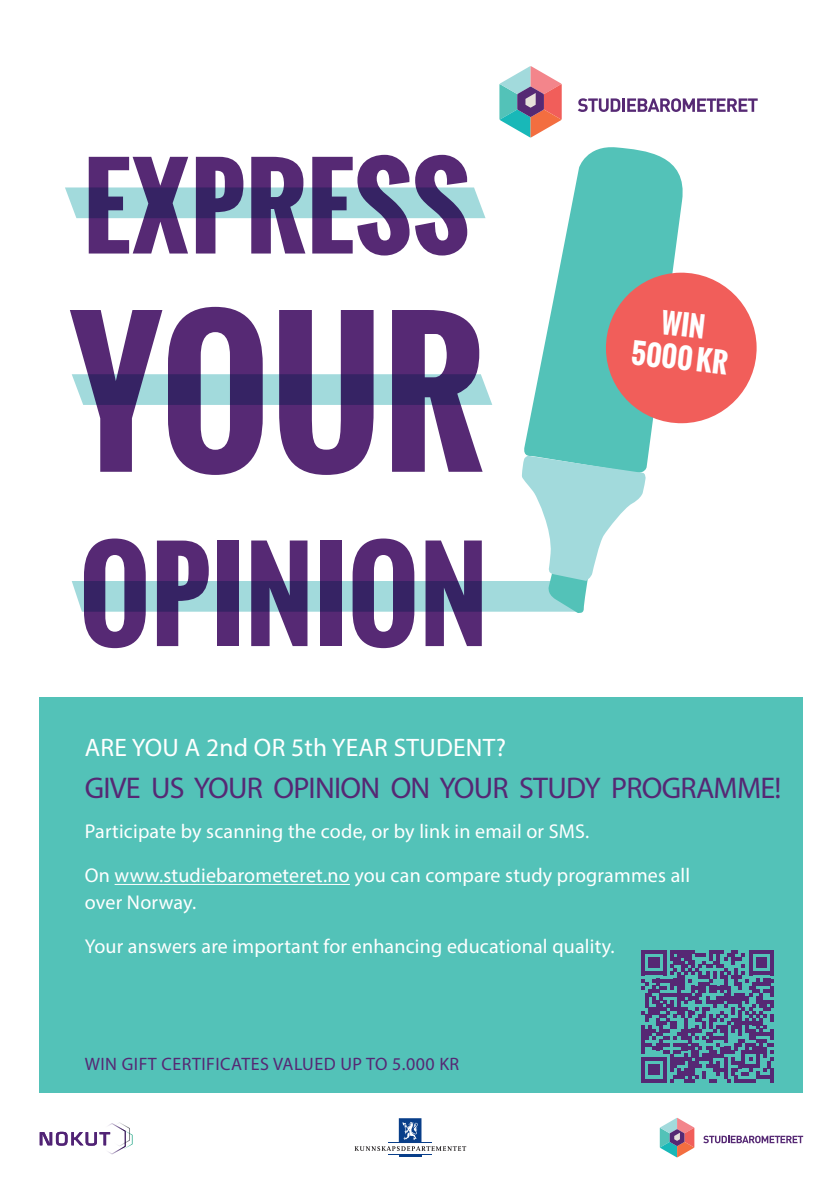
<style>
.page{position:relative;width:840px;height:1191px;background:#fff}
.page>*{position:absolute;margin:0;border:0;box-sizing:border-box;transform-origin:0 0}
.t1{font:700 184px "Oswald";color:#562974}
.t2{font:700 120px "Oswald";color:#562974}
.t3{font:700 110px "Oswald";color:#562974}
.t4{font:30px "Myriad Pro";letter-spacing:-.025em;color:#562874}
.t5{font:700 27.8px/33.4px "Oswald";color:#fff;text-align:center}
.t6{font:25.4px "Myriad Pro";letter-spacing:.01em;color:#fff}
.t7{font:20px "Myriad Pro";letter-spacing:.01em;color:#fff}
.t8{font:18px "Myriad Pro";letter-spacing:.025em;color:#562874}
</style>
<div class="page">
<svg style="left:499px;top:66px;width:62px;height:71px"></svg>
<svg style="left:578px;top:98px;width:179px;height:14px"></svg>
<hr style="left:388px;top:1154px;width:44px;height:1px;background:#083e89">
<hr style="left:398px;top:1154px;width:23px;height:3px;background:#083e89">
<hr style="left:388px;top:1142px;width:44px;height:1px;background:#083e89">
<div style="left:398px;top:1118px;width:23px;height:25px;background:#083e89"></div>
<svg style="left:402px;top:1122px;width:16px;height:18px"></svg>
<svg style="left:354px;top:1146px;width:112px;height:5px"></svg>
<svg style="left:40px;top:1122px;width:92px;height:32px"></svg>
<div style="left:40px;top:697px;width:762px;height:395px;background:#53c2b8"></div>
<div style="left:65px;top:187px;width:420px;height:31px;background:#a2dadc"></div>
<svg style="left:659px;top:1118px;width:35px;height:39px"></svg>
<svg style="left:703px;top:1135px;width:99px;height:8px"></svg>
<svg style="left:524px;top:147px;width:159px;height:323px;fill:#53c2b8"></svg>
<svg style="left:72px;top:456px;width:573px;height:157px"></svg>
<svg style="left:605px;top:272px;width:151px;height:152px;background:#e07b76"></svg>
<div style="left:72px;top:374px;width:420px;height:31px;background:#a2dadc"></div>
<hr style="left:114px;top:884px;width:236px;height:1px;background:#fff">
<svg style="left:641px;top:950px;width:132px;height:132px"></svg>
<svg style="left:769px;top:1068px;width:4px;height:14px"></svg>
<p class="t3" style="left:83px;top:125px;width:388px">EXPRESS</p>
<p class="t1" style="left:70px;top:256px;width:416px">YOUR</p>
<p class="t2" style="left:79px;top:505px;width:410px">OPINION</p>
<p class="t5" style="left:637px;top:302px;width:99px;rotate:7deg">WIN<br>5000 KR</p>
<p class="t6" style="left:85px;top:732px;width:422px">ARE YOU A 2nd OR 5th YEAR STUDENT?</p>
<p class="t4" style="left:85px;top:769px;width:697px">GIVE US YOUR OPINION ON YOUR STUDY PROGRAMME!</p>
<p class="t7" style="left:85px;top:819px;width:505px">Participate by scanning the code, or by link in email or SMS.</p>
<p class="t7" style="left:85px;top:863px;width:606px">On www.studiebarometeret.no you can compare study programmes all</p>
<p class="t7" style="left:85px;top:890px;width:113px">over Norway.</p>
<p class="t7" style="left:85px;top:934px;width:531px">Your answers are important for enhancing educational quality.</p>
<p class="t8" style="left:85px;top:1052px;width:376px">WIN GIFT CERTIFICATES VALUED UP TO 5.000 KR</p>
</div>
